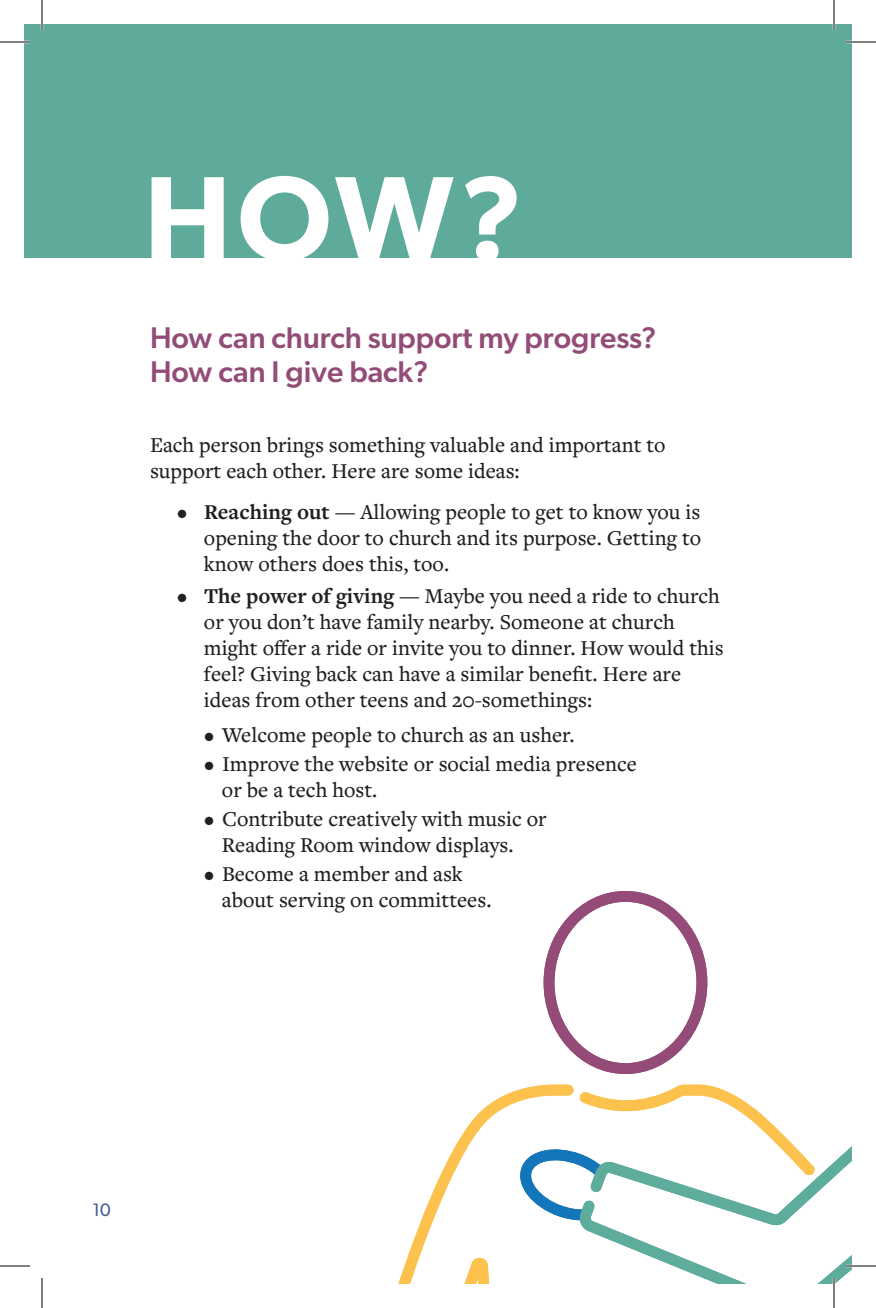
<style>
.page{position:relative;width:876px;height:1308px;background:#fff}
.page>*{position:absolute;margin:0;border:0;box-sizing:border-box;transform-origin:0 0}
.t1{font:600 120px "Gibson";color:#fff}
.Section_head{font:500 30px/34px "Gibson";color:#934c77}
.Body_text{font:500 22px/26px "Freight Text Pro";color:#231f20}
.t2{font:18px "Gibson";color:#3f6095}
.s1{font-weight:700}
</style>
<div class="page">
<div style="left:24px;top:24px;width:828px;height:234px;background:#5fab9b"></div>
<svg style="left:398px;top:1090px;width:120px;height:194px"></svg>
<svg style="left:518px;top:891px;width:334px;height:393px"></svg>
<hr style="left:0;top:41px;width:30px;height:2px;background:#fff">
<hr style="left:846px;top:41px;width:30px;height:2px;background:#fff">
<hr style="left:846px;top:1265px;width:30px;height:2px;background:#fff">
<hr style="left:41px;top:0;width:2px;height:30px;background:#fff">
<hr style="left:833px;top:0;width:2px;height:30px;background:#fff">
<hr style="left:833px;top:1278px;width:2px;height:30px;background:#fff">
<hr style="left:0;top:42px;width:30px;height:1px;background:#000">
<hr style="left:846px;top:42px;width:30px;height:1px;background:#000">
<hr style="left:0;top:1266px;width:30px;height:1px;background:#000">
<hr style="left:846px;top:1266px;width:30px;height:1px;background:#000">
<hr style="left:42px;top:0;width:1px;height:30px;background:#000">
<hr style="left:42px;top:1278px;width:1px;height:30px;background:#000">
<hr style="left:834px;top:0;width:1px;height:30px;background:#000">
<hr style="left:834px;top:1278px;width:1px;height:30px;background:#000">
<p class="t1" style="left:144px;top:147px;width:381px">HOW?</p>
<p class="Section_head" style="left:150px;top:320px;width:508px">How can church support my progress?<br>How can I give back?</p>
<p class="Body_text" style="left:150px;top:431px;width:517px">Each person brings something valuable and important to support each other. Here are some ideas:</p>
<p class="Body_text" style="left:204px;top:498px;width:499px;text-align:justify;text-indent:-27px">• <span class="s1">Reaching out</span> — Allowing people to get to know you is opening the door to church and its purpose. Getting to know others does this, too.</p>
<p class="Body_text" style="left:204px;top:582px;width:521px;text-indent:-27px">• <span class="s1">The power of giving</span> — Maybe you need a ride to church or you don’t have family nearby. Someone at church might offer a ride or invite you to dinner. How would this feel? Giving back can have a similar benefit. Here are ideas from other teens and 20-somethings:</p>
<p class="Body_text" style="left:204px;top:721px;width:372px">• Welcome people to church as an usher.</p>
<p class="Body_text" style="left:222px;top:750px;width:417px;text-indent:-18px">• Improve the website or social media presence or be a tech host.</p>
<p class="Body_text" style="left:222px;top:805px;width:326px;text-indent:-18px">• Contribute creatively with music or<br>Reading Room window displays.</p>
<p class="Body_text" style="left:222px;top:860px;width:271px;text-indent:-18px">• Become a member and ask about serving on committees.</p>
<p class="t2" style="left:92px;top:1199px;width:20px">10</p>
</div>
